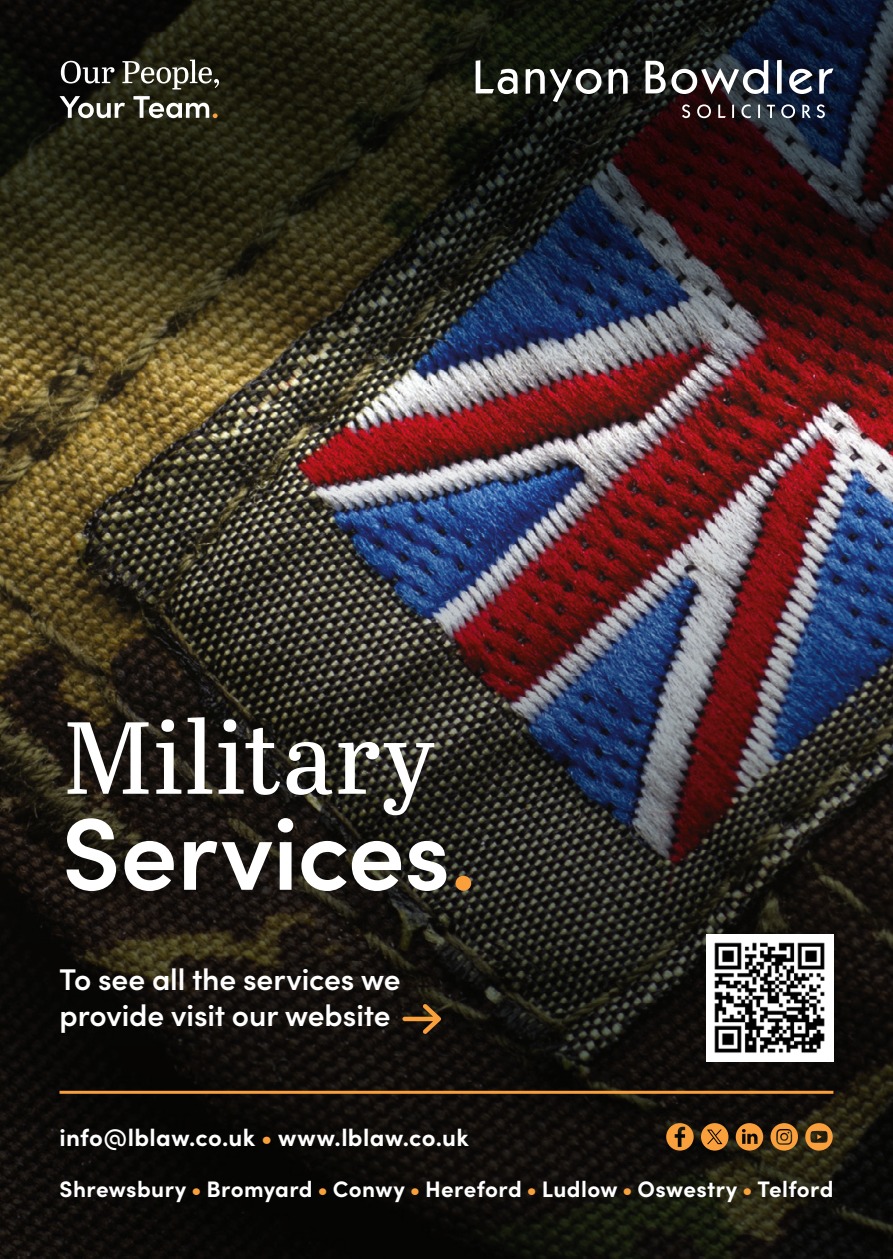
<style>
.page{position:relative;width:893px;height:1259px;background:#fff}
.page>*{position:absolute;margin:0;border:0;box-sizing:border-box;transform-origin:0 0}
.t1{font:102px/96px "Abril Text";letter-spacing:.005em;color:#fff}
.t2{font:600 30px/36px "Sofia Pro";letter-spacing:-.005em;color:#fff}
.t3{font:700 24px "Sofia Pro";letter-spacing:.015em;color:#fff}
.t4{font:700 22.5px "Sofia Pro";letter-spacing:.015em;color:#fff}
.s1{font-family:"Sofia Pro";font-weight:600}
.s2{font-family:"Sofia Pro";font-weight:600;color:#f9a03c}
.s3{color:#f9a03c}
</style>
<div class="page">
<img style="left:0;top:376px;width:893px;height:63px">
<img style="left:0;top:0;width:893px;height:376px">
<img style="left:0;top:439px;width:893px;height:820px">
<svg style="left:476px;top:60px;width:42px;height:34px"></svg>
<svg style="left:526px;top:69px;width:75px;height:33px"></svg>
<svg style="left:608px;top:69px;width:20px;height:25px"></svg>
<svg style="left:645px;top:60px;width:123px;height:34px"></svg>
<div style="left:777px;top:60px;width:5px;height:34px;background:#fff"></div>
<svg style="left:789px;top:69px;width:23px;height:25px"></svg>
<svg style="left:819px;top:68px;width:14px;height:26px"></svg>
<svg style="left:682px;top:104px;width:8px;height:14px"></svg>
<svg style="left:697px;top:104px;width:14px;height:14px"></svg>
<svg style="left:718px;top:105px;width:8px;height:13px"></svg>
<svg style="left:732px;top:105px;width:2px;height:13px"></svg>
<svg style="left:741px;top:104px;width:10px;height:14px"></svg>
<svg style="left:758px;top:105px;width:2px;height:13px"></svg>
<svg style="left:767px;top:105px;width:8px;height:13px"></svg>
<svg style="left:781px;top:104px;width:14px;height:14px"></svg>
<svg style="left:802px;top:105px;width:9px;height:13px"></svg>
<svg style="left:817px;top:104px;width:8px;height:14px"></svg>
<hr style="left:60px;top:1090px;width:773px;height:3px;background:#f9a03c">
<svg style="left:60px;top:96px;width:158px;height:22px"></svg>
<svg style="left:61px;top:60px;width:158px;height:29px;background:#4d4d44"></svg>
<div style="left:706px;top:934px;width:127px;height:127px;background:#fff"></div>
<img style="left:714px;top:942px;width:111px;height:111px">
<svg style="left:402px;top:1003px;width:39px;height:31px"></svg>
<svg style="left:770px;top:1123px;width:28px;height:27px"></svg>
<svg style="left:736px;top:1123px;width:27px;height:27px"></svg>
<svg style="left:666px;top:1123px;width:28px;height:27px"></svg>
<svg style="left:805px;top:1123px;width:28px;height:27px"></svg>
<div style="left:701px;top:1123px;width:27px;height:27px;background:#f9a03c;border-radius:50%"></div>
<svg style="left:707px;top:1129px;width:15px;height:15px"></svg>
<p class="t1" style="left:62px;top:705px;width:416px">Military<br><span class="s1">Services</span><span class="s2">.</span></p>
<p class="t2" style="left:60px;top:960px;width:343px">To see all the services we provide visit our website</p>
<p class="t3" style="left:60px;top:1118px;width:411px">info@lblaw.co.uk <span class="s3">•</span> www.lblaw.co.uk</p>
<p class="t4" style="left:60px;top:1171px;width:775px">Shrewsbury <span class="s3">•</span> Bromyard <span class="s3">•</span> Conwy <span class="s3">•</span> Hereford <span class="s3">•</span> Ludlow <span class="s3">•</span> Oswestry <span class="s3">•</span> Telford</p>
</div>
